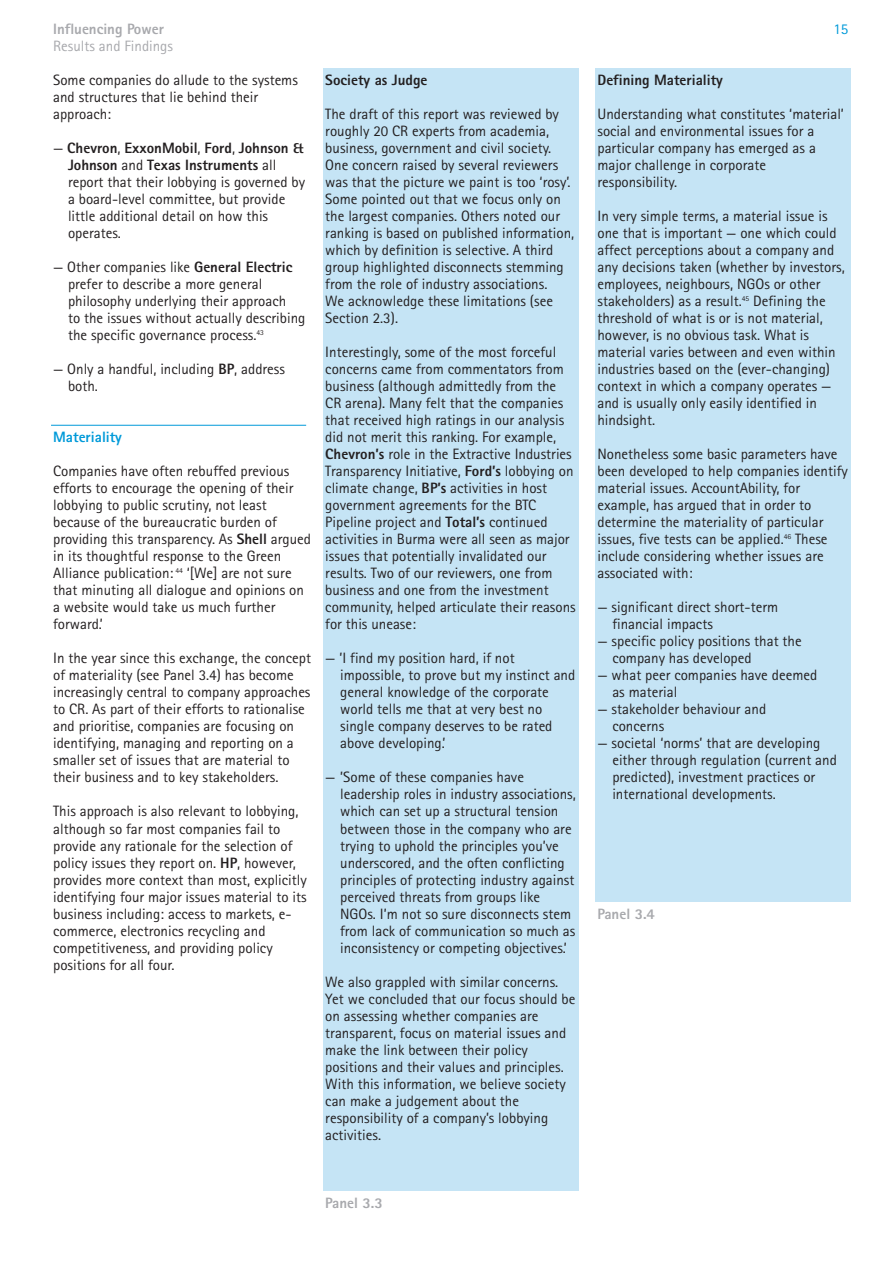
<style>
.page{position:relative;width:893px;height:1263px;background:#fff}
.page>*{position:absolute;margin:0;border:0;box-sizing:border-box;transform-origin:0 0}
.t1{font:15px/17px "Rotis Sans Serif";color:#231f20}
.t2{font:800 15px "Rotis Sans Serif";color:#231f20}
.t3{font:800 15px "Rotis Sans Serif";color:#a8a9ad}
.t4{font:15px "Rotis Sans Serif";color:#a8a9ad}
.t5{font:800 15px "Rotis Sans Serif";color:#009ad9}
.t6{font:15px "Rotis Sans Serif";color:#009ad9}
.s1{font-weight:800}
</style>
<div class="page">
<div style="left:323px;top:68px;width:255px;height:1123px;background:#c5e4f5"></div>
<div style="left:595px;top:68px;width:255px;height:833px;background:#c5e4f5"></div>
<hr style="left:51px;top:425px;width:255px;height:1px;background:#009ad9">
<p class="t3" style="left:53px;top:24px;width:112px">Influencing Power</p>
<p class="t4" style="left:53px;top:41px;width:121px">Results and Findings</p>
<p class="t1" style="left:53px;top:73px;width:246px">Some companies do allude to the systems and structures that lie behind their approach:</p>
<p class="t1" style="left:68px;top:141px;width:239px;text-indent:-15px">— <span class="s1">Chevron</span>, <span class="s1">ExxonMobil</span>, <span class="s1">Ford</span>, <span class="s1">Johnson &amp; Johnson</span> and <span class="s1">Texas Instruments</span> all report that their lobbying is governed by a board-level committee, but provide little additional detail on how this operates.</p>
<p class="t1" style="left:68px;top:260px;width:239px;text-indent:-15px">— Other companies like <span class="s1">General Electric </span>prefer to describe a more general philosophy underlying their approach<br>to the issues without actually describing the specific governance process.<sup>43</sup></p>
<p class="t1" style="left:68px;top:362px;width:218px;text-indent:-15px">— Only a handful, including <span class="s1">BP</span>, address both.</p>
<p class="t5" style="left:53px;top:432px;width:70px">Materiality</p>
<p class="t1" style="left:53px;top:464px;width:259px">Companies have often rebuffed previous efforts to encourage the opening of their lobbying to public scrutiny, not least because of the bureaucratic burden of providing this transparency. As <span class="s1">Shell</span> argued in its thoughtful response to the Green Alliance publication: <sup>44</sup> ‘[We] are not sure that minuting all dialogue and opinions on a website would take us much further forward.’</p>
<p class="t1" style="left:53px;top:651px;width:259px">In the year since this exchange, the concept of materiality (see Panel 3.4) has become increasingly central to company approaches to CR. As part of their efforts to rationalise and prioritise, companies are focusing on identifying, managing and reporting on a smaller set of issues that are material to their business and to key stakeholders.</p>
<p class="t1" style="left:53px;top:804px;width:255px">This approach is also relevant to lobbying, although so far most companies fail to provide any rationale for the selection of policy issues they report on. <span class="s1">HP</span>, however, provides more context than most, explicitly identifying four major issues material to its business including: access to markets, e&shy;commerce, electronics recycling and competitiveness, and providing policy positions for all four.</p>
<p class="t2" style="left:325px;top:75px;width:104px">Society as Judge</p>
<p class="t1" style="left:325px;top:107px;width:251px">The draft of this report was reviewed by roughly 20 CR experts from academia, business, government and civil society.<br>One concern raised by several reviewers was that the picture we paint is too ‘rosy’.<br>Some pointed out that we focus only on the largest companies. Others noted our ranking is based on published information, which by definition is selective. A third group highlighted disconnects stemming from the role of industry associations.<br>We acknowledge these limitations (see Section 2.3).</p>
<p class="t1" style="left:325px;top:345px;width:252px">Interestingly, some of the most forceful concerns came from commentators from business (although admittedly from the CR arena). Many felt that the companies that received high ratings in our analysis did not merit this ranking. For example, <span class="s1">Chevron’s</span> role in the Extractive Industries Transparency Initiative, <span class="s1">Ford’s</span> lobbying on climate change, <span class="s1">BP’s</span> activities in host government agreements for the BTC Pipeline project and <span class="s1">Total’s</span> continued activities in Burma were all seen as major issues that potentially invalidated our results. Two of our reviewers, one from business and one from the investment community, helped articulate their reasons for this unease:</p>
<p class="t1" style="left:340px;top:651px;width:237px;text-indent:-15px">— ’I find my position hard, if not impossible, to prove but my instinct and general knowledge of the corporate world tells me that at very best no single company deserves to be rated above developing.’</p>
<p class="t1" style="left:340px;top:770px;width:237px;text-indent:-15px">— ’Some of these companies have leadership roles in industry associations, which can set up a structural tension between those in the company who are trying to uphold the principles you’ve underscored, and the often conflicting principles of protecting industry against perceived threats from groups like NGOs. I’m not so sure disconnects stem from lack of communication so much as inconsistency or competing objectives.’</p>
<p class="t1" style="left:325px;top:974px;width:252px">We also grappled with similar concerns.<br>Yet we concluded that our focus should be on assessing whether companies are transparent, focus on material issues and make the link between their policy positions and their values and principles.<br>With this information, we believe society can make a judgement about the responsibility of a company’s lobbying activities.</p>
<p class="t6" style="left:833px;top:24px;width:16px">15</p>
<p class="t2" style="left:597px;top:75px;width:127px">Defining Materiality</p>
<p class="t1" style="left:597px;top:107px;width:248px">Understanding what constitutes ‘material’ social and environmental issues for a particular company has emerged as a major challenge in corporate responsibility.</p>
<p class="t1" style="left:597px;top:209px;width:249px">In very simple terms, a material issue is one that is important — one which could affect perceptions about a company and any decisions taken (whether by investors, employees, neighbours, NGOs or other stakeholders) as a result.<sup>45</sup> Defining the threshold of what is or is not material, however, is no obvious task. What is material varies between and even within industries based on the (ever-changing) context in which a company operates — and is usually only easily identified in hindsight.</p>
<p class="t1" style="left:597px;top:447px;width:252px">Nonetheless some basic parameters have been developed to help companies identify material issues. AccountAbility, for example, has argued that in order to determine the materiality of particular issues, five tests can be applied.<sup>46</sup> These include considering whether issues are associated with:</p>
<p class="t1" style="left:612px;top:600px;width:167px;text-indent:-15px">— significant direct short-term financial impacts</p>
<p class="t1" style="left:612px;top:634px;width:191px;text-indent:-15px">— specific policy positions that the company has developed</p>
<p class="t1" style="left:612px;top:668px;width:206px;text-indent:-15px">— what peer companies have deemed as material</p>
<p class="t1" style="left:612px;top:702px;width:155px;text-indent:-15px">— stakeholder behaviour and concerns</p>
<p class="t1" style="left:612px;top:736px;width:226px;text-indent:-15px">— societal ‘norms’ that are developing either through regulation (current and predicted), investment practices or international developments.</p>
<p class="t3" style="left:597px;top:908px;width:59px">Panel 3.4</p>
<p class="t3" style="left:325px;top:1197px;width:59px">Panel 3.3</p>
</div>
